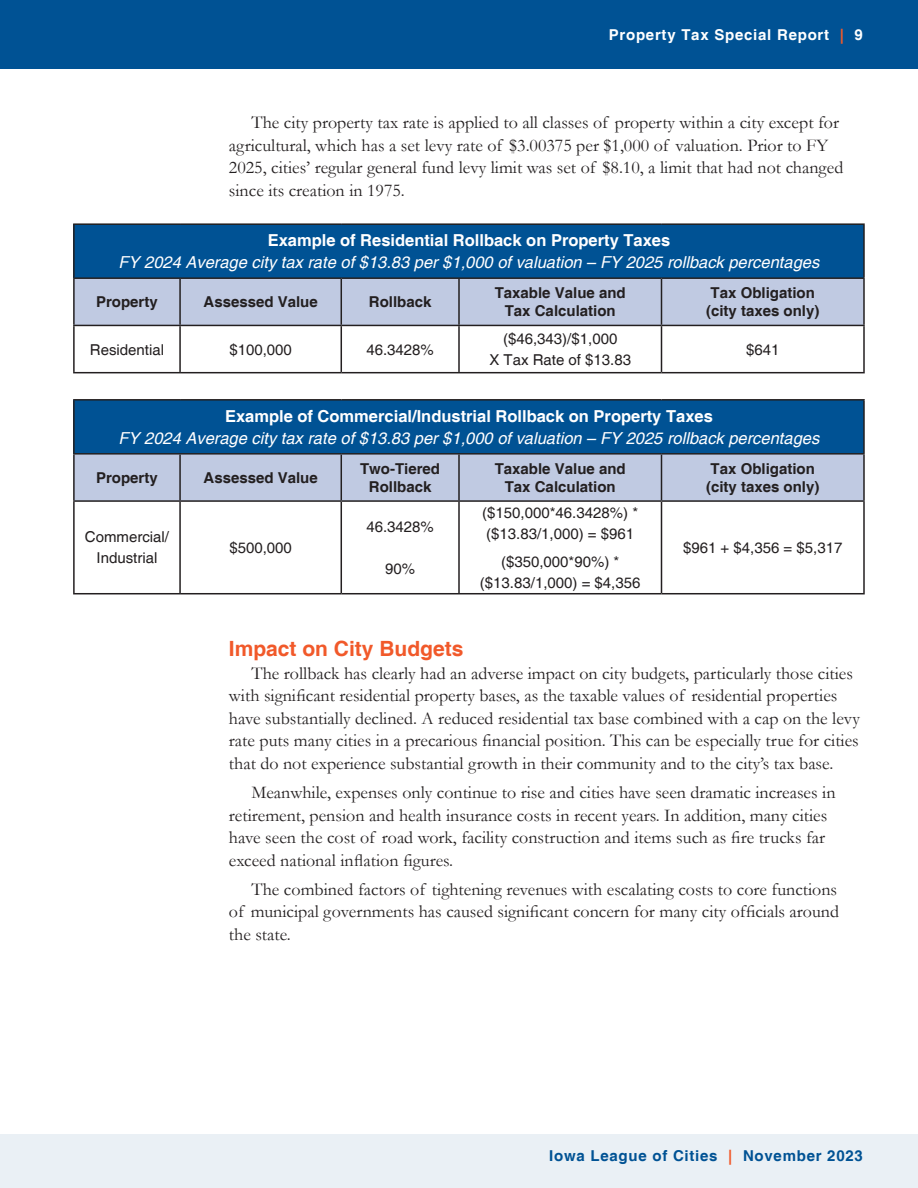
<style>
.page{position:relative;width:918px;height:1188px;background:#fff}
.page>*{position:absolute;margin:0;border:0;box-sizing:border-box;transform-origin:0 0}
.Orange_Header{font:700 21px "Helvetica";color:#f1592a}
.Body_Text{font:18px/22.5px "Garamond";color:#231f20}
.t1{font:italic 16.5px "Helvetica";color:#fff}
.t2{font:700 16.5px "Helvetica";color:#fff}
.t3{font:15px/21px "Helvetica";color:#231f20;text-align:center}
.t4{font:700 15px/18px "Helvetica";color:#231f20;text-align:center}
.t5{font:700 15px "Helvetica";letter-spacing:.05em;color:#005294}
.t6{font:700 15px "Helvetica";letter-spacing:.05em;color:#fff}
.s1{color:#f1592a}
</style>
<div class="page">
<div style="left:0;top:0;width:918px;height:69px;background:#005294"></div>
<div style="left:0;top:1134px;width:918px;height:54px;background:#eaf0f5"></div>
<div style="left:74px;top:224px;width:790px;height:54px;background:#005294"></div>
<div style="left:75px;top:279px;width:788px;height:46px;background:#c0cae2"></div>
<hr style="left:73px;top:279px;width:2px;height:46px;background:#231f20">
<hr style="left:179px;top:279px;width:2px;height:46px;background:#231f20">
<hr style="left:341px;top:279px;width:1px;height:46px;background:#231f20">
<hr style="left:458px;top:279px;width:2px;height:46px;background:#231f20">
<hr style="left:661px;top:279px;width:1px;height:46px;background:#231f20">
<hr style="left:863px;top:279px;width:2px;height:46px;background:#231f20">
<hr style="left:73px;top:325px;width:107px;height:1px;background:#231f20">
<hr style="left:73px;top:326px;width:2px;height:46px;background:#231f20">
<hr style="left:180px;top:325px;width:161px;height:1px;background:#231f20">
<hr style="left:179px;top:326px;width:2px;height:46px;background:#231f20">
<hr style="left:341px;top:325px;width:118px;height:1px;background:#231f20">
<hr style="left:341px;top:326px;width:1px;height:46px;background:#231f20">
<hr style="left:459px;top:325px;width:203px;height:1px;background:#231f20">
<hr style="left:458px;top:326px;width:2px;height:46px;background:#231f20">
<hr style="left:662px;top:325px;width:203px;height:1px;background:#231f20">
<hr style="left:661px;top:326px;width:1px;height:46px;background:#231f20">
<hr style="left:863px;top:326px;width:2px;height:46px;background:#231f20">
<hr style="left:73px;top:372px;width:107px;height:1px;background:#231f20">
<hr style="left:180px;top:372px;width:161px;height:1px;background:#231f20">
<hr style="left:341px;top:372px;width:118px;height:1px;background:#231f20">
<hr style="left:459px;top:372px;width:203px;height:1px;background:#231f20">
<hr style="left:662px;top:372px;width:203px;height:1px;background:#231f20">
<hr style="left:863px;top:225px;width:2px;height:52px;background:#231f20">
<hr style="left:73px;top:223px;width:107px;height:2px;background:#231f20">
<hr style="left:73px;top:225px;width:2px;height:52px;background:#231f20">
<hr style="left:180px;top:223px;width:161px;height:2px;background:#231f20">
<hr style="left:341px;top:223px;width:118px;height:2px;background:#231f20">
<hr style="left:459px;top:223px;width:203px;height:2px;background:#231f20">
<hr style="left:662px;top:223px;width:203px;height:2px;background:#231f20">
<hr style="left:73px;top:277px;width:107px;height:2px;background:#231f20">
<hr style="left:180px;top:277px;width:161px;height:2px;background:#231f20">
<hr style="left:341px;top:277px;width:118px;height:2px;background:#231f20">
<hr style="left:459px;top:277px;width:203px;height:2px;background:#231f20">
<hr style="left:662px;top:277px;width:203px;height:2px;background:#231f20">
<div style="left:74px;top:400px;width:790px;height:54px;background:#005294"></div>
<div style="left:75px;top:455px;width:788px;height:45px;background:#c0cae2"></div>
<hr style="left:73px;top:455px;width:2px;height:45px;background:#231f20">
<hr style="left:179px;top:455px;width:2px;height:45px;background:#231f20">
<hr style="left:341px;top:455px;width:1px;height:45px;background:#231f20">
<hr style="left:458px;top:455px;width:2px;height:45px;background:#231f20">
<hr style="left:661px;top:455px;width:1px;height:45px;background:#231f20">
<hr style="left:863px;top:455px;width:2px;height:45px;background:#231f20">
<hr style="left:73px;top:500px;width:107px;height:2px;background:#231f20">
<hr style="left:73px;top:502px;width:2px;height:91px;background:#231f20">
<hr style="left:180px;top:500px;width:161px;height:2px;background:#231f20">
<hr style="left:179px;top:502px;width:2px;height:91px;background:#231f20">
<hr style="left:341px;top:500px;width:118px;height:2px;background:#231f20">
<hr style="left:341px;top:502px;width:1px;height:91px;background:#231f20">
<hr style="left:459px;top:500px;width:203px;height:2px;background:#231f20">
<hr style="left:458px;top:502px;width:2px;height:91px;background:#231f20">
<hr style="left:662px;top:500px;width:203px;height:2px;background:#231f20">
<hr style="left:661px;top:502px;width:1px;height:91px;background:#231f20">
<hr style="left:863px;top:502px;width:2px;height:91px;background:#231f20">
<hr style="left:73px;top:593px;width:107px;height:1px;background:#231f20">
<hr style="left:180px;top:593px;width:161px;height:1px;background:#231f20">
<hr style="left:341px;top:593px;width:118px;height:1px;background:#231f20">
<hr style="left:459px;top:593px;width:203px;height:1px;background:#231f20">
<hr style="left:662px;top:593px;width:203px;height:1px;background:#231f20">
<hr style="left:863px;top:401px;width:2px;height:52px;background:#231f20">
<hr style="left:73px;top:399px;width:107px;height:2px;background:#231f20">
<hr style="left:73px;top:401px;width:2px;height:52px;background:#231f20">
<hr style="left:180px;top:399px;width:161px;height:2px;background:#231f20">
<hr style="left:341px;top:399px;width:118px;height:2px;background:#231f20">
<hr style="left:459px;top:399px;width:203px;height:2px;background:#231f20">
<hr style="left:662px;top:399px;width:203px;height:2px;background:#231f20">
<hr style="left:73px;top:453px;width:107px;height:2px;background:#231f20">
<hr style="left:180px;top:453px;width:161px;height:2px;background:#231f20">
<hr style="left:341px;top:453px;width:118px;height:2px;background:#231f20">
<hr style="left:459px;top:453px;width:203px;height:2px;background:#231f20">
<hr style="left:662px;top:453px;width:203px;height:2px;background:#231f20">
<p class="t6" style="left:609px;top:26px;width:256px">Property Tax Special Report <span class="s1">|</span> 9</p>
<p class="Body_Text" style="left:229px;top:111px;width:616px;text-indent:22px">The city property tax rate is applied to all classes of property within a city except for agricultural, which has a set levy rate of $3.00375 per $1,000 of valuation. Prior to FY 2025, cities’ regular general fund levy limit was set of $8.10, a limit that had not changed since its creation in 1975.</p>
<p class="t2" style="left:268px;top:230px;width:404px">Example of Residential Rollback on Property Taxes</p>
<p class="t1" style="left:119px;top:253px;width:702px">FY 2024 Average city tax rate of $13.83 per $1,000 of valuation – FY 2025 rollback percentages</p>
<p class="t4" style="left:96px;top:294px;width:63px">Property</p>
<p class="t4" style="left:204px;top:294px;width:116px">Assessed Value</p>
<p class="t4" style="left:369px;top:294px;width:64px">Rollback</p>
<p class="t4" style="left:495px;top:285px;width:132px">Taxable Value and<br>Tax Calculation</p>
<p class="t4" style="left:706px;top:285px;width:115px">Tax Obligation (city taxes only)</p>
<p class="t3" style="left:90px;top:339px;width:76px">Residential</p>
<p class="t3" style="left:229px;top:339px;width:64px">$100,000</p>
<p class="t3" style="left:366px;top:339px;width:69px">46.3428%</p>
<p class="t3" style="left:489px;top:329px;width:143px">($46,343)/$1,000<br>X Tax Rate of $13.83</p>
<p class="t3" style="left:746px;top:339px;width:35px">$641</p>
<p class="t2" style="left:225px;top:406px;width:489px">Example of Commercial/Industrial Rollback on Property Taxes</p>
<p class="t1" style="left:119px;top:429px;width:702px">FY 2024 Average city tax rate of $13.83 per $1,000 of valuation – FY 2025 rollback percentages</p>
<p class="t4" style="left:96px;top:469px;width:63px">Property</p>
<p class="t4" style="left:204px;top:469px;width:116px">Assessed Value</p>
<p class="t4" style="left:360px;top:460px;width:82px">Two-Tiered<br>Rollback</p>
<p class="t4" style="left:495px;top:460px;width:132px">Taxable Value and<br>Tax Calculation</p>
<p class="t4" style="left:706px;top:460px;width:115px">Tax Obligation (city taxes only)</p>
<p class="t3" style="left:85px;top:527px;width:86px">Commercial/<br>Industrial</p>
<p class="t3" style="left:229px;top:538px;width:64px">$500,000</p>
<p class="t3" style="left:482px;top:503px;width:157px;text-align:left">($150,000*46.3428%) * ($13.83/1,000) = $961</p>
<p class="t3" style="left:480px;top:552px;width:162px">($350,000*90%) * ($13.83/1,000) = $4,356</p>
<p class="t3" style="left:366px;top:517px;width:69px">46.3428%</p>
<p class="t3" style="left:385px;top:559px;width:32px">90%</p>
<p class="t3" style="left:683px;top:538px;width:161px">$961 + $4,356 = $5,317</p>
<p class="Orange_Header" style="left:229px;top:636px;width:236px">Impact on City Budgets</p>
<p class="Body_Text" style="left:229px;top:661px;width:632px;text-indent:22px">The rollback has clearly had an adverse impact on city budgets, particularly those cities with significant residential property bases, as the taxable values of residential properties have substantially declined. A reduced residential tax base combined with a cap on the levy rate puts many cities in a precarious financial position. This can be especially true for cities that do not experience substantial growth in their community and to the city’s tax base.</p>
<p class="Body_Text" style="left:229px;top:781px;width:608px;text-indent:22px">Meanwhile, expenses only continue to rise and cities have seen dramatic increases in retirement, pension and health insurance costs in recent years. In addition, many cities have seen the cost of road work, facility construction and items such as fire trucks far exceed national inflation figures.</p>
<p class="Body_Text" style="left:229px;top:877px;width:612px;text-align:justify;text-indent:22px">The combined factors of tightening revenues with escalating costs to core functions of municipal governments has caused significant concern for many city officials around the state.</p>
<p class="t5" style="left:549px;top:1147px;width:315px">Iowa League of Cities <span class="s1">|</span> November 2023</p>
</div>
